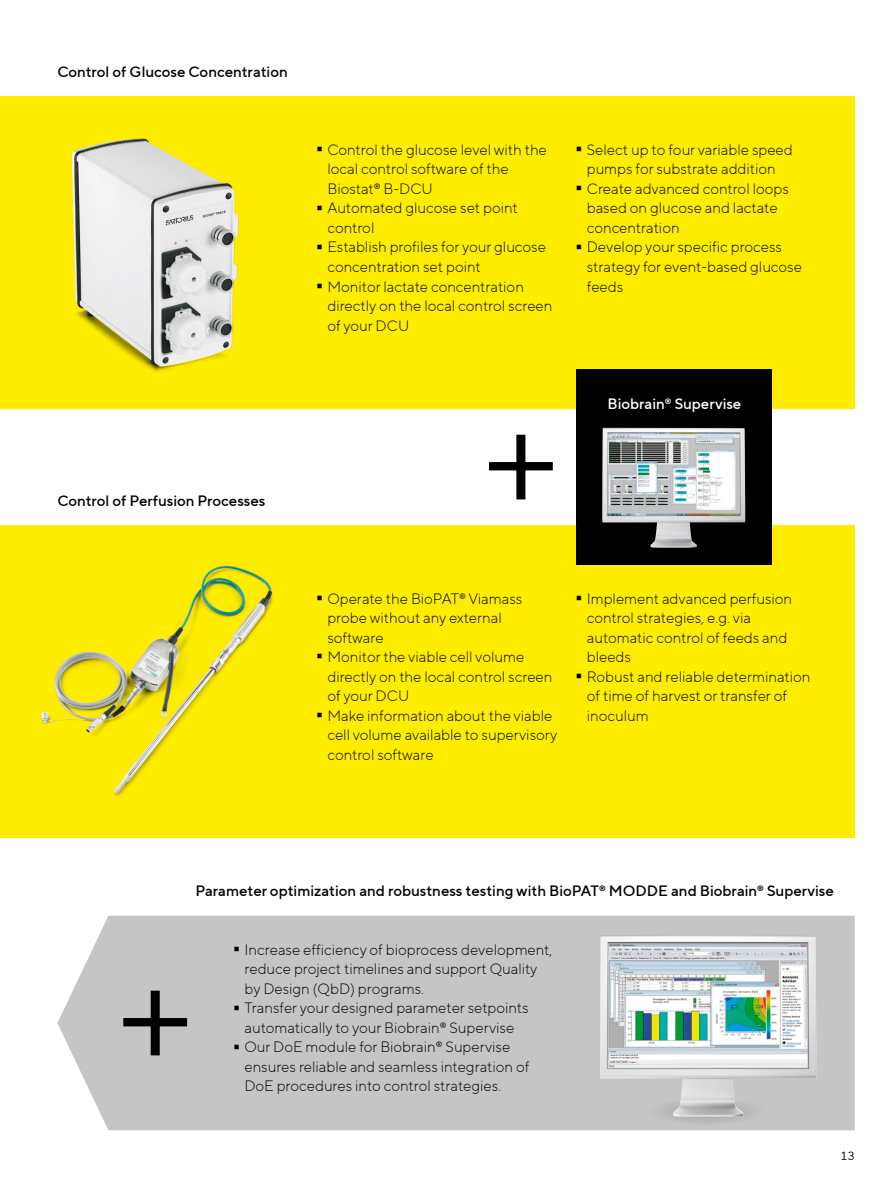
<style>
.page{position:relative;width:893px;height:1191px;background:#fff}
.page>*{position:absolute;margin:0;border:0;box-sizing:border-box;transform-origin:0 0}
.t1{font:300 95.25px "TT Norms Pro";color:#000;scale:.16 1}
.t2{font:300 15px/19.5px "TT Norms Pro";color:#000}
.t3{font:500 15px "TT Norms Pro";color:#000}
.t4{font:500 15px "TT Norms Pro";color:#fff}
.t5{font:12px "TT Norms Pro";color:#000}
</style>
<div class="page">
<div style="left:0;top:525px;width:855px;height:312px;background:#ffed00"></div>
<div style="left:0;top:96px;width:855px;height:312px;background:#ffed00"></div>
<div style="left:57px;top:915px;width:798px;height:215px;background:#c5c5c5"></div>
<svg style="left:123px;top:990px;width:65px;height:66px;background:#959595"></svg>
<svg style="left:489px;top:434px;width:64px;height:66px"></svg>
<div style="left:576px;top:369px;width:195px;height:195px;background:#000"></div>
<img style="left:602px;top:428px;width:143px;height:120px">
<svg style="left:649px;top:1098px;width:117px;height:27px"></svg>
<img style="left:72px;top:138px;width:166px;height:228px">
<img style="left:600px;top:935px;width:216px;height:181px">
<img style="left:42px;top:565px;width:231px;height:231px">
<img style="left:41px;top:570px;width:170px;height:151px">
<p class="t3" style="left:57px;top:61px;width:232px">Control of Glucose Concentration</p>
<h1 class="t1" style="left:317px;top:76px;width:38px">-</h1>
<p class="t2" style="left:327px;top:139px;width:221px">Control the glucose level with the local control software of the<br>Biostat® B-DCU</p>
<h1 class="t1" style="left:317px;top:135px;width:38px">-</h1>
<p class="t2" style="left:327px;top:198px;width:192px">Automated glucose set point control</p>
<h1 class="t1" style="left:317px;top:174px;width:38px">-</h1>
<p class="t2" style="left:327px;top:237px;width:220px">Establish profiles for your glucose concentration set point</p>
<h1 class="t1" style="left:317px;top:213px;width:38px">-</h1>
<p class="t2" style="left:327px;top:276px;width:226px">Monitor lactate concentration directly on the local control screen of your DCU</p>
<h1 class="t1" style="left:576px;top:76px;width:38px">-</h1>
<p class="t2" style="left:587px;top:139px;width:207px">Select up to four variable speed pumps for substrate addition</p>
<h1 class="t1" style="left:576px;top:115px;width:38px">-</h1>
<p class="t2" style="left:587px;top:178px;width:203px">Create advanced control loops based on glucose and lactate concentration</p>
<h1 class="t1" style="left:576px;top:174px;width:38px">-</h1>
<p class="t2" style="left:587px;top:237px;width:217px">Develop your specific process strategy for event-based glucose feeds</p>
<p class="t4" style="left:607px;top:392px;width:135px">Biobrain® Supervise</p>
<p class="t3" style="left:57px;top:490px;width:209px">Control of Perfusion Processes</p>
<h1 class="t1" style="left:317px;top:525px;width:38px">-</h1>
<p class="t2" style="left:327px;top:588px;width:196px">Operate the BioPAT® Viamass probe without any external software</p>
<h1 class="t1" style="left:317px;top:583px;width:38px">-</h1>
<p class="t2" style="left:327px;top:646px;width:226px">Monitor the viable cell volume directly on the local control screen of your DCU</p>
<h1 class="t1" style="left:317px;top:642px;width:38px">-</h1>
<p class="t2" style="left:327px;top:705px;width:231px">Make information about the viable cell volume available to supervisory control software</p>
<h1 class="t1" style="left:576px;top:525px;width:38px">-</h1>
<p class="t2" style="left:587px;top:588px;width:207px">Implement advanced perfusion control strategies, e.g. via automatic control of feeds and bleeds</p>
<h1 class="t1" style="left:576px;top:603px;width:38px">-</h1>
<p class="t2" style="left:587px;top:666px;width:225px">Robust and reliable determination of time of harvest or transfer of inoculum</p>
<p class="t3" style="left:196px;top:880px;width:640px">Parameter optimization and robustness testing with BioPAT® MODDE and Biobrain® Supervise</p>
<h1 class="t1" style="left:234px;top:876px;width:38px">-</h1>
<p class="t2" style="left:244px;top:939px;width:309px">Increase efficiency of bioprocess development, reduce project timelines and support Quality by Design (QbD) programs.</p>
<h1 class="t1" style="left:234px;top:934px;width:38px">-</h1>
<p class="t2" style="left:244px;top:997px;width:286px">Transfer your designed parameter setpoints automatically to your Biobrain® Supervise</p>
<h1 class="t1" style="left:234px;top:973px;width:38px">-</h1>
<p class="t2" style="left:244px;top:1036px;width:286px">Our DoE module for Biobrain® Supervise ensures reliable and seamless integration of<br>DoE procedures into control strategies.</p>
<p class="t5" style="left:840px;top:1147px;width:16px">13</p>
</div>
